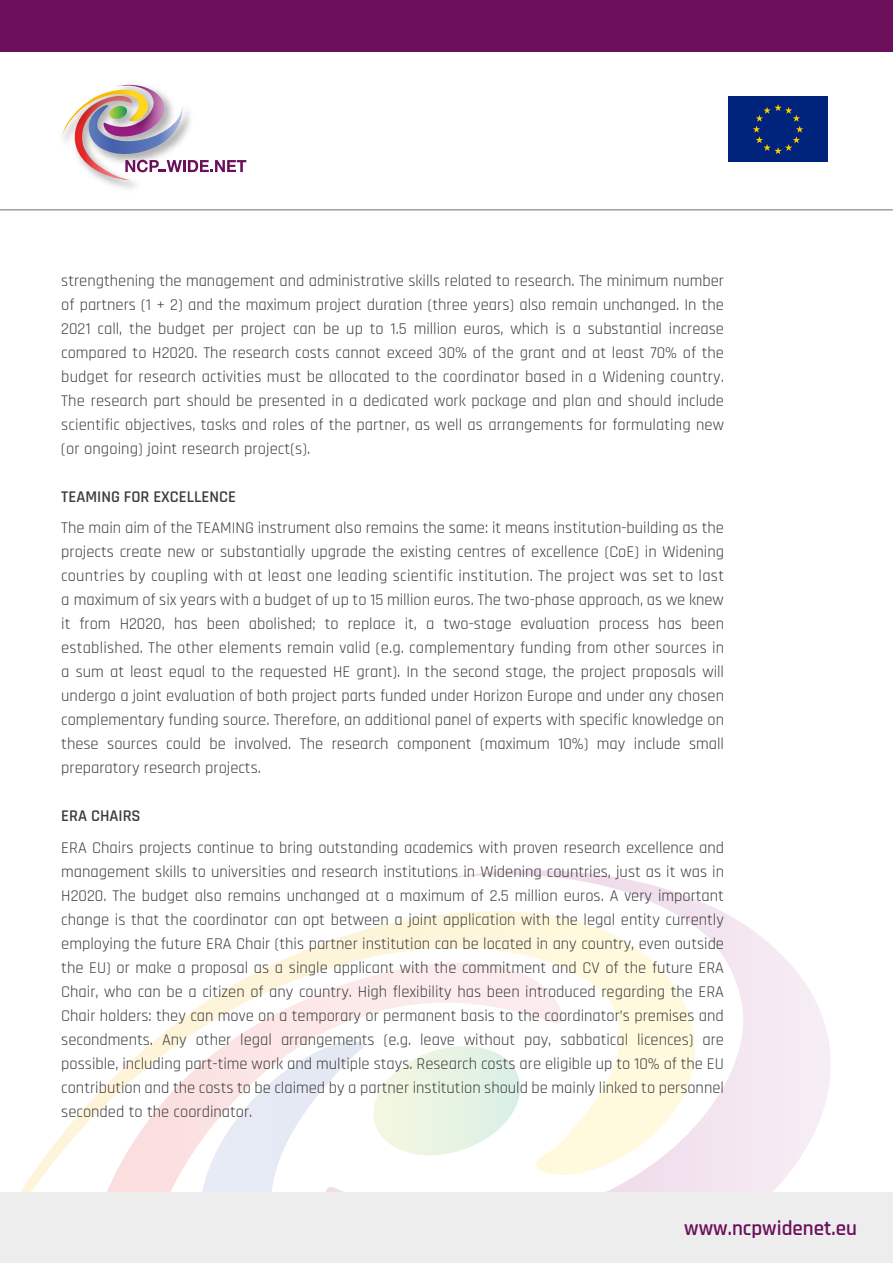
<style>
.page{position:relative;width:893px;height:1263px;background:#fff}
.page>*{position:absolute;margin:0;border:0;box-sizing:border-box;transform-origin:0 0}
.t1{font:600 21px "Rajdhani";color:#6b0f5a}
.t2{font:16.5px/24px "Rajdhani";color:#3c3c3b;text-align:justify}
.t3{font:600 16.5px "Rajdhani";color:#3c3c3b}
</style>
<div class="page">
<svg style="left:435px;top:870px;width:393px;height:170px"></svg>
<svg style="left:700px;top:1040px;width:131px;height:152px"></svg>
<svg style="left:21px;top:899px;width:679px;height:293px"></svg>
<svg style="left:366px;top:1038px;width:162px;height:125px"></svg>
<svg style="left:61px;top:85px;width:185px;height:96px"></svg>
<div style="left:0;top:1192px;width:893px;height:71px;background:#ededed"></div>
<hr style="left:0;top:210px;width:893px;height:1px;background:#706f6f">
<div style="left:0;top:0;width:893px;height:52px;background:#6b0f5a"></div>
<div style="left:728px;top:96px;width:99px;height:65px;background:#00237c"></div>
<svg style="left:753px;top:104px;width:50px;height:50px"></svg>
<p class="t2" style="left:61px;top:269px;width:664px">strengthening the management and administrative skills related to research. The minimum number of partners (1 + 2) and the maximum project duration (three years) also remain unchanged. In the 2021 call, the budget per project can be up to 1.5 million euros, which is a substantial increase compared to H2020. The research costs cannot exceed 30% of the grant and at least 70% of the budget for research activities must be allocated to the coordinator based in a Widening country.<br>The research part should be presented in a dedicated work package and plan and should include scientific objectives, tasks and roles of the partner, as well as arrangements for formulating new (or ongoing) joint research project(s).</p>
<p class="t3" style="left:61px;top:487px;width:176px">TEAMING FOR EXCELLENCE</p>
<p class="t2" style="left:61px;top:516px;width:664px">The main aim of the TEAMING instrument also remains the same: it means institution-building as the projects create new or substantially upgrade the existing centres of excellence (CoE) in Widening countries by coupling with at least one leading scientific institution. The project was set to last a maximum of six years with a budget of up to 15 million euros. The two-phase approach, as we knew it from H2020, has been abolished; to replace it, a two-stage evaluation process has been established. The other elements remain valid (e.g. complementary funding from other sources in a sum at least equal to the requested HE grant). In the second stage, the project proposals will undergo a joint evaluation of both project parts funded under Horizon Europe and under any chosen complementary funding source. Therefore, an additional panel of experts with specific knowledge on these sources could be involved. The research component (maximum 10%) may include small preparatory research projects.</p>
<p class="t3" style="left:61px;top:806px;width:81px">ERA CHAIRS</p>
<p class="t2" style="left:61px;top:836px;width:664px">ERA Chairs projects continue to bring outstanding academics with proven research excellence and management skills to universities and research institutions in Widening countries, just as it was in H2020. The budget also remains unchanged at a maximum of 2.5 million euros. A very important change is that the coordinator can opt between a joint application with the legal entity currently employing the future ERA Chair (this partner institution can be located in any country, even outside the EU) or make a proposal as a single applicant with the commitment and CV of the future ERA Chair, who can be a citizen of any country. High flexibility has been introduced regarding the ERA Chair holders: they can move on a temporary or permanent basis to the coordinator’s premises and secondments. Any other legal arrangements (e.g. leave without pay, sabbatical licences) are possible, including part-time work and multiple stays. Research costs are eligible up to 10% of the EU contribution and the costs to be claimed by a partner institution should be mainly linked to personnel seconded to the coordinator.</p>
<p class="t1" style="left:684px;top:1216px;width:174px">www.ncpwidenet.eu</p>
</div>
